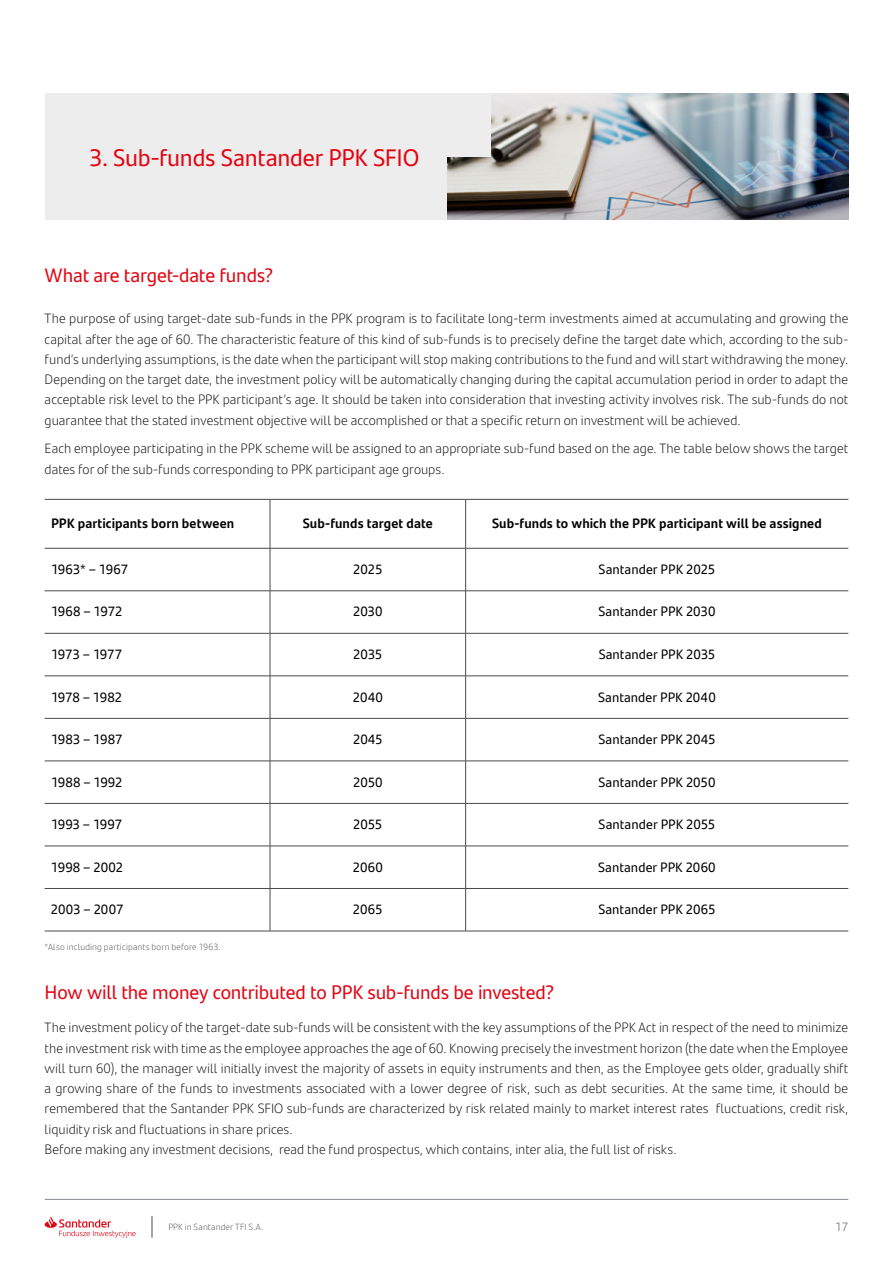
<style>
.page{position:relative;width:893px;height:1263px;background:#fff}
.page>*{position:absolute;margin:0;border:0;box-sizing:border-box;transform-origin:0 0}
.t1{font:24px "Santander Text";letter-spacing:-.01em;color:#e30613}
.t2{font:19.5px "Santander Text";letter-spacing:-.01em;color:#e30613}
.t3{font:300 13.5px/20.2px "Santander Text";letter-spacing:.005em;color:#000}
.t4{font:13.5px "Santander Text";color:#000}
.t5{font:700 13.5px "Santander Text";letter-spacing:.005em;color:#000}
.t6{font:300 12px "Santander Text";color:#4a4a49}
.t7{font:300 9px "Santander Text";letter-spacing:.015em;color:#4a4a49}
</style>
<div class="page">
<img style="left:446px;top:94px;width:402px;height:126px">
<div style="left:45px;top:94px;width:401px;height:126px;background:#ededed"></div>
<div style="left:402px;top:94px;width:89px;height:63px;background:#ededed"></div>
<hr style="left:45px;top:499px;width:225px;height:1px;background:#4a4a49">
<hr style="left:270px;top:499px;width:196px;height:1px;background:#4a4a49">
<hr style="left:466px;top:499px;width:382px;height:1px;background:#4a4a49">
<hr style="left:45px;top:548px;width:225px;height:1px;background:#4a4a49">
<hr style="left:270px;top:548px;width:196px;height:1px;background:#4a4a49">
<hr style="left:466px;top:548px;width:382px;height:1px;background:#4a4a49">
<hr style="left:45px;top:590px;width:225px;height:1px;background:#4a4a49">
<hr style="left:270px;top:590px;width:196px;height:1px;background:#4a4a49">
<hr style="left:466px;top:590px;width:382px;height:1px;background:#4a4a49">
<hr style="left:45px;top:633px;width:225px;height:1px;background:#4a4a49">
<hr style="left:270px;top:633px;width:196px;height:1px;background:#4a4a49">
<hr style="left:466px;top:633px;width:382px;height:1px;background:#4a4a49">
<hr style="left:45px;top:676px;width:225px;height:1px;background:#4a4a49">
<hr style="left:270px;top:676px;width:196px;height:1px;background:#4a4a49">
<hr style="left:466px;top:676px;width:382px;height:1px;background:#4a4a49">
<hr style="left:45px;top:718px;width:225px;height:1px;background:#4a4a49">
<hr style="left:270px;top:718px;width:196px;height:1px;background:#4a4a49">
<hr style="left:466px;top:718px;width:382px;height:1px;background:#4a4a49">
<hr style="left:45px;top:761px;width:225px;height:1px;background:#4a4a49">
<hr style="left:270px;top:761px;width:196px;height:1px;background:#4a4a49">
<hr style="left:466px;top:761px;width:382px;height:1px;background:#4a4a49">
<hr style="left:45px;top:803px;width:225px;height:1px;background:#4a4a49">
<hr style="left:270px;top:803px;width:196px;height:1px;background:#4a4a49">
<hr style="left:466px;top:803px;width:382px;height:1px;background:#4a4a49">
<hr style="left:45px;top:846px;width:225px;height:1px;background:#4a4a49">
<hr style="left:270px;top:846px;width:196px;height:1px;background:#4a4a49">
<hr style="left:466px;top:846px;width:382px;height:1px;background:#4a4a49">
<hr style="left:45px;top:888px;width:225px;height:1px;background:#4a4a49">
<hr style="left:270px;top:888px;width:196px;height:1px;background:#4a4a49">
<hr style="left:466px;top:888px;width:382px;height:1px;background:#4a4a49">
<hr style="left:45px;top:931px;width:225px;height:1px;background:#4a4a49">
<hr style="left:270px;top:931px;width:196px;height:1px;background:#4a4a49">
<hr style="left:466px;top:931px;width:382px;height:1px;background:#4a4a49">
<hr style="left:270px;top:499px;width:1px;height:49px;background:#4a4a49">
<hr style="left:465px;top:499px;width:1px;height:49px;background:#4a4a49">
<hr style="left:270px;top:548px;width:1px;height:43px;background:#4a4a49">
<hr style="left:465px;top:548px;width:1px;height:43px;background:#4a4a49">
<hr style="left:270px;top:591px;width:1px;height:42px;background:#4a4a49">
<hr style="left:465px;top:591px;width:1px;height:42px;background:#4a4a49">
<hr style="left:270px;top:633px;width:1px;height:43px;background:#4a4a49">
<hr style="left:465px;top:633px;width:1px;height:43px;background:#4a4a49">
<hr style="left:270px;top:676px;width:1px;height:42px;background:#4a4a49">
<hr style="left:465px;top:676px;width:1px;height:42px;background:#4a4a49">
<hr style="left:270px;top:718px;width:1px;height:43px;background:#4a4a49">
<hr style="left:465px;top:718px;width:1px;height:43px;background:#4a4a49">
<hr style="left:270px;top:761px;width:1px;height:42px;background:#4a4a49">
<hr style="left:465px;top:761px;width:1px;height:42px;background:#4a4a49">
<hr style="left:270px;top:804px;width:1px;height:42px;background:#4a4a49">
<hr style="left:465px;top:804px;width:1px;height:42px;background:#4a4a49">
<hr style="left:270px;top:846px;width:1px;height:42px;background:#4a4a49">
<hr style="left:465px;top:846px;width:1px;height:42px;background:#4a4a49">
<hr style="left:270px;top:889px;width:1px;height:42px;background:#4a4a49">
<hr style="left:465px;top:889px;width:1px;height:42px;background:#4a4a49">
<svg style="left:45px;top:1216px;width:91px;height:22px"></svg>
<hr style="left:45px;top:1199px;width:803px;height:1px;background:#808b94">
<svg style="left:152px;top:1216px;width:1px;height:22px"></svg>
<h1 class="t1" style="left:89px;top:139px;width:331px">3. Sub-funds Santander PPK SFIO</h1>
<h2 class="t2" style="left:45px;top:260px;width:230px">What are target-date funds?</h2>
<p class="t3" style="left:45px;top:308px;width:805px;text-align:justify">The purpose of using target-date sub-funds in the PPK program is to facilitate long-term investments aimed at accumulating and growing the capital after the age of 60. The characteristic feature of this kind of sub-funds is to precisely define the target date which, according to the sub&shy;fund’s underlying assumptions, is the date when the participant will stop making contributions to the fund and will start withdrawing the money.<br>Depending on the target date, the investment policy will be automatically changing during the capital accumulation period in order to adapt the acceptable risk level to the PPK participant’s age. It should be taken into consideration that investing activity involves risk. The sub-funds do not guarantee that the stated investment objective will be accomplished or that a specific return on investment will be achieved.</p>
<p class="t3" style="left:45px;top:438px;width:805px">Each employee participating in the PPK scheme will be assigned to an appropriate sub-fund based on the age. The table below shows the target dates for of the sub-funds corresponding to PPK participant age groups.</p>
<p class="t5" style="left:51px;top:513px;width:185px">PPK participants born between</p>
<p class="t5" style="left:303px;top:513px;width:132px">Sub-funds target date</p>
<p class="t5" style="left:492px;top:513px;width:331px">Sub-funds to which the PPK participant will be assigned</p>
<p class="t4" style="left:51px;top:559px;width:79px">1963* – 1967</p>
<p class="t4" style="left:353px;top:559px;width:31px">2025</p>
<p class="t4" style="left:599px;top:559px;width:118px">Santander PPK 2025</p>
<p class="t4" style="left:51px;top:602px;width:73px">1968 – 1972</p>
<p class="t4" style="left:353px;top:602px;width:31px">2030</p>
<p class="t4" style="left:598px;top:602px;width:118px">Santander PPK 2030</p>
<p class="t4" style="left:51px;top:644px;width:73px">1973 – 1977</p>
<p class="t4" style="left:353px;top:644px;width:31px">2035</p>
<p class="t4" style="left:599px;top:644px;width:118px">Santander PPK 2035</p>
<p class="t4" style="left:51px;top:687px;width:73px">1978 – 1982</p>
<p class="t4" style="left:353px;top:687px;width:32px">2040</p>
<p class="t4" style="left:598px;top:687px;width:119px">Santander PPK 2040</p>
<p class="t4" style="left:51px;top:729px;width:73px">1983 – 1987</p>
<p class="t4" style="left:353px;top:729px;width:31px">2045</p>
<p class="t4" style="left:598px;top:729px;width:118px">Santander PPK 2045</p>
<p class="t4" style="left:51px;top:772px;width:73px">1988 – 1992</p>
<p class="t4" style="left:353px;top:772px;width:31px">2050</p>
<p class="t4" style="left:598px;top:772px;width:118px">Santander PPK 2050</p>
<p class="t4" style="left:51px;top:814px;width:73px">1993 – 1997</p>
<p class="t4" style="left:353px;top:814px;width:31px">2055</p>
<p class="t4" style="left:599px;top:814px;width:118px">Santander PPK 2055</p>
<p class="t4" style="left:51px;top:857px;width:74px">1998 – 2002</p>
<p class="t4" style="left:353px;top:857px;width:31px">2060</p>
<p class="t4" style="left:598px;top:857px;width:119px">Santander PPK 2060</p>
<p class="t4" style="left:51px;top:899px;width:74px">2003 – 2007</p>
<p class="t4" style="left:353px;top:899px;width:31px">2065</p>
<p class="t4" style="left:598px;top:899px;width:119px">Santander PPK 2065</p>
<p class="t7" style="left:45px;top:940px;width:177px">*Also including participants born before 1963.</p>
<h2 class="t2" style="left:45px;top:978px;width:511px">How will the money contributed to PPK sub-funds be invested?</h2>
<p class="t3" style="left:45px;top:1017px;width:805px">The investment policy of the target-date sub-funds will be consistent with the key assumptions of the PPK Act in respect of the need to minimize the investment risk with time as the employee approaches the age of 60. Knowing precisely the investment horizon (the date when the Employee will turn 60), the manager will initially invest the majority of assets in equity instruments and then, as the Employee gets older, gradually shift a growing share of the funds to investments associated with a lower degree of risk, such as debt securities. At the same time, it should be remembered that the Santander PPK SFIO sub-funds are characterized by risk related mainly to market interest rates fluctuations, credit risk, liquidity risk and fluctuations in share prices.<br>Before making any investment decisions, read the fund prospectus, which contains, inter alia, the full list of risks.</p>
<p class="t7" style="left:168px;top:1220px;width:96px">PPK in Santander TFI S.A.</p>
<p class="t6" style="left:835px;top:1218px;width:15px">17</p>
</div>
